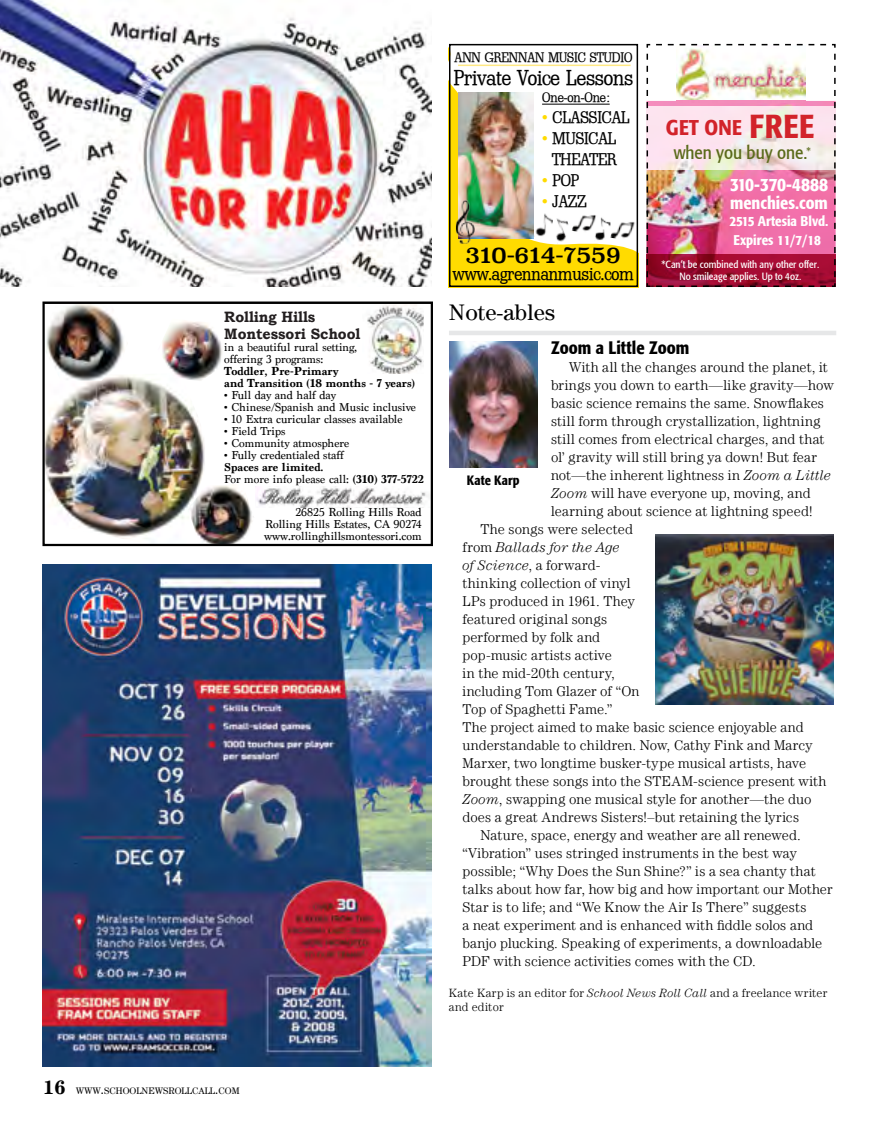
<style>
.page{position:relative;width:878px;height:1121px;background:#fff}
.page>*{position:absolute;margin:0;border:0;box-sizing:border-box;transform-origin:0 0}
.t1{font:22.5px "Superclarendon Rg";color:#000}
.t2{font:22.5px "Century LT";letter-spacing:.005em;color:#000}
.t3{font:500 condensed 21.3px "Formata";letter-spacing:.015em;color:#d2232a}
.t4{font:21px "Scout Light DB Normal";color:#000}
.t5{font:condensed 18.9px "Formata";color:#5b6b1b}
.t6{font:500 condensed 18.75px "Formata";letter-spacing:-.02em;color:#fff}
.t7{font:18px "Scout Light DB Normal";color:#000;scale:.96 1}
.t8{font:500 condensed 18px "Formata";color:#000}
.t9{font:500 condensed 17.7px "Formata";color:#fff}
.t10{font:16.5px/21px "Scout Light DB Normal";color:#000;text-align:center}
.t11{font:700 15px/16.5px "Bookman Old Style";letter-spacing:-.005em;color:#231f20;scale:.95 1}
.t12{font:300 14.25px "Century LT";letter-spacing:.01em;color:#000}
.t13{font:italic 300 14.25px "Century LT";letter-spacing:.01em;color:#000}
.t14{font:500 condensed 14.1px "Formata";color:#fff}
.t15{font:13.5px "Scout Light DB Normal";color:#000}
.t16{font:500 condensed 13.5px "Formata";color:#000}
.t17{font:12px/12px "Marion";color:#000}
.t18{font:700 12px/12px "Marion";color:#000}
.t19{font:300 12px/13.5px "Century LT";letter-spacing:.02em;color:#000}
.t20{font:condensed 10.5px/12px "Formata";color:#fff;text-align:center}
.t21{font:9.45px "Century LT";color:#000}
.s1{font-weight:400}
.s2{color:#ffdb00}
.s3{font-size:33.15px}
.s4{font-style:italic}
.s5{font-style:normal}
.s6{font-weight:700;font-size:19.5px}
.s7{font-size:13.5px}
</style>
<div class="page">
<img style="left:0;top:0;width:431px;height:286px">
<hr style="left:449px;top:331px;width:387px;height:4px;background:#e6e7e8">
<img style="left:449px;top:341px;width:88px;height:126px">
<img style="left:655px;top:534px;width:178px;height:170px">
<img style="left:646px;top:44px;width:189px;height:243px">
<svg style="left:452px;top:64px;width:183px;height:220px"></svg>
<div style="left:449px;top:44px;width:189px;height:243px;border:2px solid #000"></div>
<img style="left:458px;top:93px;width:75px;height:145px">
<hr style="left:542px;top:104px;width:67px;height:1px;background:#000">
<svg style="left:454px;top:70px;width:106px;height:16px"></svg>
<svg style="left:566px;top:70px;width:67px;height:16px"></svg>
<hr style="left:458px;top:65px;width:172px;height:1px;background:#ffe883">
<img style="left:549px;top:215px;width:24px;height:28px">
<img style="left:534px;top:213px;width:19px;height:25px">
<img style="left:593px;top:216px;width:18px;height:25px">
<img style="left:456px;top:199px;width:19px;height:45px">
<img style="left:571px;top:212px;width:26px;height:21px">
<img style="left:610px;top:219px;width:26px;height:21px">
<img style="left:42px;top:564px;width:389px;height:502px">
<img style="left:46px;top:305px;width:383px;height:237px">
<div style="left:42px;top:301px;width:391px;height:245px;border:2px solid #000"></div>
<p class="t11" style="left:224px;top:308px;width:145px">Rolling Hills<br>Montessori School</p>
<p class="t17" style="left:224px;top:341px;width:134px">in a beautiful rural setting, offering 3 programs:</p>
<p class="t18" style="left:224px;top:365px;width:192px">Toddler, Pre-Primary<br>and Transition (18 months - 7 years)</p>
<p class="t17" style="left:224px;top:389px;width:113px">• Full day and half day</p>
<p class="t17" style="left:224px;top:401px;width:193px">• Chinese/Spanish and Music inclusive</p>
<p class="t17" style="left:224px;top:413px;width:180px">• 10 Extra curicular classes available</p>
<p class="t17" style="left:224px;top:425px;width:63px">• Field Trips</p>
<p class="t17" style="left:224px;top:437px;width:126px">• Community atmosphere</p>
<p class="t17" style="left:224px;top:449px;width:121px">• Fully credentialed staff</p>
<p class="t18" style="left:224px;top:461px;width:201px">Spaces are limited.<br><span class="s1">For more info please call:</span> (310) 377-5722</p>
<p class="t17" style="left:264px;top:506px;width:159px;text-align:justify;text-indent:31px">26825 Rolling Hills Road Rolling Hills Estates, CA 90274 www.rollinghillsmontessori.com</p>
<p class="t15" style="left:454px;top:49px;width:179px">ANN GRENNAN MUSIC STUDIO</p>
<h3 class="t4" style="left:454px;top:65px;width:181px">Private Voice Lessons</h3>
<p class="t15" style="left:542px;top:90px;width:69px">One-on-One:</p>
<p class="t10" style="left:542px;top:107px;width:89px"><span class="s2">•</span> CLASSICAL</p>
<p class="t10" style="left:542px;top:128px;width:76px"><span class="s2">•</span> MUSICAL<br>THEATER</p>
<p class="t10" style="left:542px;top:170px;width:38px"><span class="s2">•</span> POP</p>
<p class="t10" style="left:542px;top:191px;width:46px"><span class="s2">•</span> JAZZ</p>
<h1 class="t1" style="left:465px;top:241px;width:157px">310-614-7559</h1>
<p class="t7" style="left:452px;top:263px;width:190px">www.agrennanmusic.com</p>
<h2 class="t3" style="left:665px;top:115px;width:150px">GET ONE <span class="s3">FREE</span></h2>
<h3 class="t5" style="left:673px;top:141px;width:139px">when you buy one.<sup>*</sup></h3>
<h3 class="t6" style="left:730px;top:173px;width:99px">310-370-4888</h3>
<p class="t9" style="left:730px;top:192px;width:99px">menchies.com</p>
<p class="t14" style="left:729px;top:213px;width:100px">2515 Artesia Blvd.</p>
<p class="t14" style="left:733px;top:231px;width:89px">Expires 11/7/18</p>
<p class="t20" style="left:661px;top:258px;width:159px">*Can’t be combined with any other offer.<br>No smileage applies. Up to 4oz.</p>
<h1 class="t2" style="left:449px;top:299px;width:108px">Note-ables</h1>
<p class="t8" style="left:551px;top:336px;width:140px">Zoom a Little Zoom</p>
<p class="t12" style="left:569px;top:358px;width:260px">With all the changes around the planet, it</p>
<p class="t12" style="left:551px;top:376px;width:284px">brings you down to earth—like gravity—how</p>
<p class="t12" style="left:551px;top:394px;width:274px">basic science remains the same. Snowflakes</p>
<p class="t12" style="left:551px;top:412px;width:271px">still form through crystallization, lightning</p>
<p class="t12" style="left:551px;top:430px;width:275px">still comes from electrical charges, and that</p>
<p class="t12" style="left:551px;top:448px;width:267px">ol’ gravity will still bring ya down! But fear</p>
<p class="t12" style="left:551px;top:466px;width:281px">not—the inherent lightness in <span class="s4">Zoom a Little</span></p>
<p class="t12" style="left:551px;top:484px;width:261px"><span class="s4">Zoom</span> will have everyone up, moving, and</p>
<p class="t12" style="left:551px;top:502px;width:263px">learning about science at lightning speed!</p>
<p class="t12" style="left:480px;top:520px;width:154px">The songs were selected</p>
<p class="t13" style="left:462px;top:539px;width:159px"><span class="s5">from</span> Ballads for the Age</p>
<p class="t12" style="left:462px;top:556px;width:139px"><span class="s4">of Science</span>, a forward-</p>
<p class="t12" style="left:462px;top:574px;width:169px">thinking collection of vinyl</p>
<p class="t12" style="left:462px;top:592px;width:174px">LPs produced in 1961. They</p>
<p class="t12" style="left:462px;top:610px;width:146px">featured original songs</p>
<p class="t12" style="left:462px;top:628px;width:139px">performed by folk and</p>
<p class="t12" style="left:462px;top:646px;width:151px">pop-music artists active</p>
<p class="t12" style="left:462px;top:664px;width:154px">in the mid-20th century,</p>
<p class="t12" style="left:462px;top:682px;width:178px">including Tom Glazer of “On</p>
<p class="t12" style="left:462px;top:700px;width:151px">Top of Spaghetti Fame.”</p>
<p class="t12" style="left:462px;top:718px;width:343px">The project aimed to make basic science enjoyable and</p>
<p class="t12" style="left:462px;top:736px;width:352px">understandable to children. Now, Cathy Fink and Marcy</p>
<p class="t12" style="left:462px;top:754px;width:345px">Marxer, two longtime busker-type musical artists, have</p>
<p class="t12" style="left:462px;top:772px;width:365px">brought these songs into the STEAM-science present with</p>
<p class="t12" style="left:462px;top:790px;width:350px"><span class="s4">Zoom</span>, swapping one musical style for another—the duo</p>
<p class="t12" style="left:462px;top:808px;width:338px">does a great Andrews Sisters!–but retaining the lyrics</p>
<p class="t12" style="left:480px;top:826px;width:322px">Nature, space, energy and weather are all renewed.</p>
<p class="t12" style="left:462px;top:844px;width:336px">“Vibration” uses stringed instruments in the best way</p>
<p class="t12" style="left:462px;top:862px;width:355px">possible; “Why Does the Sun Shine?” is a sea chanty that</p>
<p class="t12" style="left:462px;top:880px;width:371px">talks about how far, how big and how important our Mother</p>
<p class="t12" style="left:462px;top:898px;width:345px">Star is to life; and “We Know the Air Is There” suggests</p>
<p class="t12" style="left:462px;top:916px;width:352px">a neat experiment and is enhanced with fiddle solos and</p>
<p class="t12" style="left:462px;top:934px;width:361px">banjo plucking. Speaking of experiments, a downloadable</p>
<p class="t12" style="left:462px;top:952px;width:295px">PDF with science activities comes with the CD.</p>
<p class="t19" style="left:449px;top:986px;width:380px">Kate Karp is an editor for <span class="s4">School News Roll Call</span> and a freelance writer and editor</p>
<p class="t16" style="left:467px;top:472px;width:54px">Kate Karp</p>
<p class="t21" style="left:43px;top:1085px;width:198px"><span class="s6">16</span> WWW<span class="s7">.</span>SCHOOLNEWSROLLCALL<span class="s7">.</span>COM</p>
</div>
